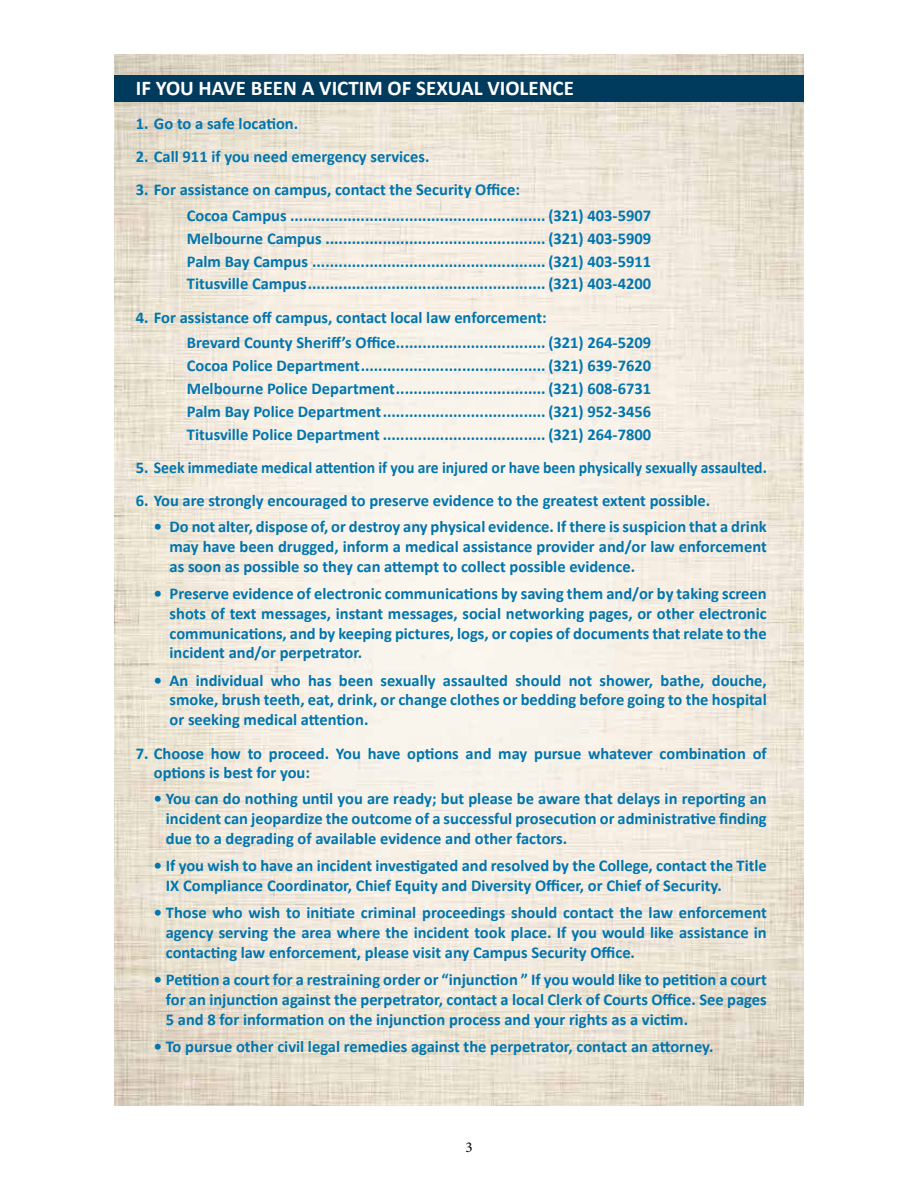
<style>
.page{position:relative;width:918px;height:1188px;background:#fff}
.page>*{position:absolute;margin:0;border:0;box-sizing:border-box;transform-origin:0 0}
.t1{font:700 21px "Calibri";color:#fff}
.t2{font:700 16.5px/19.8px "Calibri";color:#0075ae;text-align:justify}
.t3{font:15px "Minion Pro";color:#000}
</style>
<div class="page">
<img style="left:114px;top:54px;width:690px;height:1051px">
<div style="left:114px;top:75px;width:690px;height:27px;background:#003a5d"></div>
<p class="t1" style="left:136px;top:75px;width:440px">IF YOU HAVE BEEN A VICTIM OF SEXUAL VIOLENCE</p>
<p class="t2" style="left:136px;top:113px;width:164px">1. Go to a safe location.</p>
<p class="t2" style="left:136px;top:146px;width:295px">2. Call 911 if you need emergency services.</p>
<p class="t2" style="left:187px;top:177px;width:466px;line-height:25.8px;text-indent:-51px">3. For assistance on campus, contact the Security Office:<br>Cocoa Campus .......................................................... (321) 403-5907</p>
<p class="t2" style="left:187px;top:227px;width:466px;line-height:22.8px">Melbourne Campus .................................................. (321) 403-5909<br>Palm Bay Campus ..................................................... (321) 403-5911<br>Titusville Campus...................................................... (321) 403-4200</p>
<p class="t2" style="left:187px;top:304px;width:466px;line-height:25.8px;text-indent:-51px">4. For assistance off campus, contact local law enforcement:<br>Brevard County Sheriff’s Office.................................. (321) 264-5209</p>
<p class="t2" style="left:187px;top:354px;width:466px;line-height:22.8px">Cocoa Police Department.......................................... (321) 639-7620<br>Melbourne Police Department.................................. (321) 608-6731<br>Palm Bay Police Department..................................... (321) 952-3456<br>Titusville Police Department ..................................... (321) 264-7800</p>
<p class="t2" style="left:136px;top:458px;width:632px">5. Seek immediate medical attention if you are injured or have been physically sexually assaulted.</p>
<p class="t2" style="left:136px;top:491px;width:576px">6. You are strongly encouraged to preserve evidence to the greatest extent possible.</p>
<p class="t2" style="left:170px;top:517px;width:599px;text-indent:-16px">• Do not alter, dispose of, or destroy any physical evidence. If there is suspicion that a drink may have been drugged, inform a medical assistance provider and/or law enforcement as soon as possible so they can attempt to collect possible evidence.</p>
<p class="t2" style="left:170px;top:584px;width:599px;text-indent:-16px">• Preserve evidence of electronic communications by saving them and/or by taking screen shots of text messages, instant messages, social networking pages, or other electronic communications, and by keeping pictures, logs, or copies of documents that relate to the incident and/or perpetrator.</p>
<p class="t2" style="left:170px;top:670px;width:599px;text-indent:-16px">• An individual who has been sexually assaulted should not shower, bathe, douche, smoke, brush teeth, eat, drink, or change clothes or bedding before going to the hospital or seeking medical attention.</p>
<p class="t2" style="left:154px;top:743px;width:614px;text-indent:-18px">7. Choose how to proceed. You have options and may pursue whatever combination of options is best for you:</p>
<p class="t2" style="left:166px;top:789px;width:602px;text-indent:-12px">• You can do nothing until you are ready; but please be aware that delays in reporting an incident can jeopardize the outcome of a successful prosecution or administrative finding due to a degrading of available evidence and other factors.</p>
<p class="t2" style="left:166px;top:856px;width:602px;text-indent:-12px">• If you wish to have an incident investigated and resolved by the College, contact the Title<br>IX Compliance Coordinator, Chief Equity and Diversity Officer, or Chief of Security.</p>
<p class="t2" style="left:166px;top:903px;width:602px;text-indent:-12px">• Those who wish to initiate criminal proceedings should contact the law enforcement agency serving the area where the incident took place. If you would like assistance in contacting law enforcement, please visit any Campus Security Office.</p>
<p class="t2" style="left:166px;top:970px;width:602px;text-indent:-12px">• Petition a court for a restraining order or “injunction ” If you would like to petition a court for an injunction against the perpetrator, contact a local Clerk of Courts Office. See pages 5 and 8 for information on the injunction process and your rights as a victim.</p>
<p class="t2" style="left:154px;top:1037px;width:561px">• To pursue other civil legal remedies against the perpetrator, contact an attorney.</p>
<p class="t3" style="left:465px;top:1137px;width:9px">3</p>
</div>
